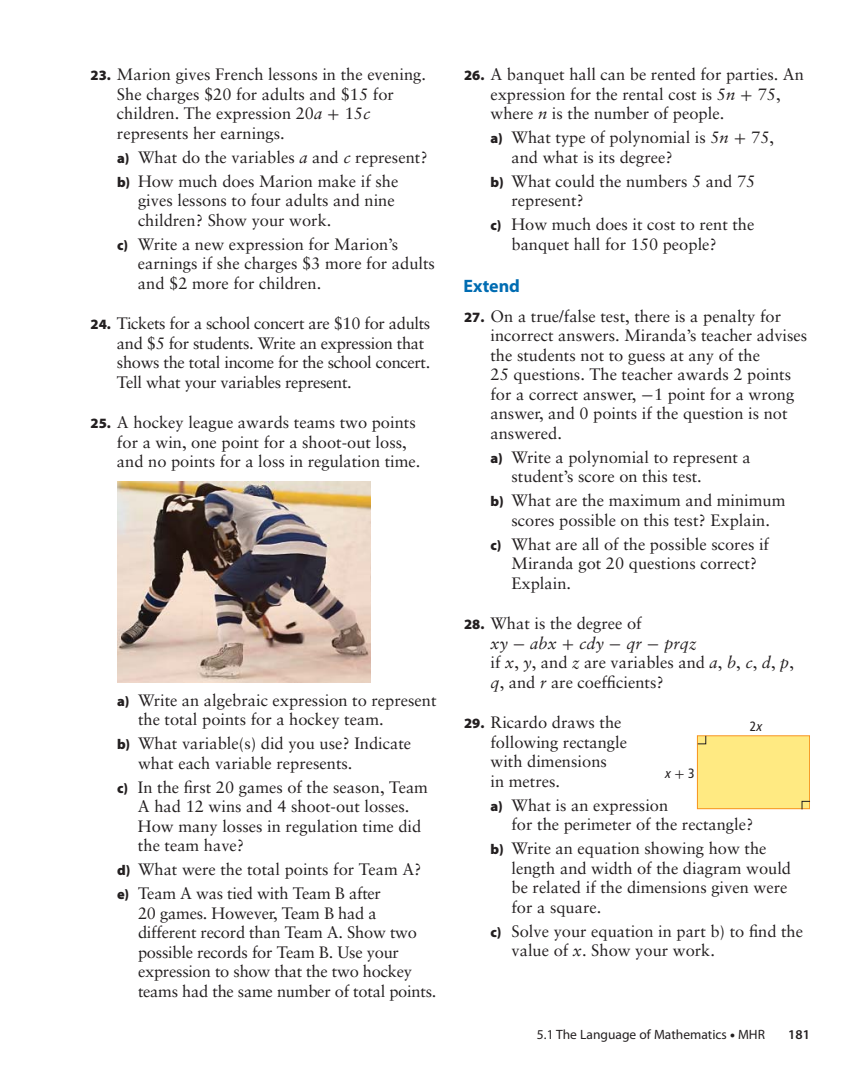
<style>
.page{position:relative;width:864px;height:1080px;background:#fff}
.page>*{position:absolute;margin:0;border:0;box-sizing:border-box;transform-origin:0 0}
.t1{font:700 18px "Myriad Pro";color:#006cb2}
.t2{font:16.5px/19.5px "Sabon";color:#231f20}
.t3{font:16.5px/19.5px "Sabon";letter-spacing:-.02em;color:#231f20}
.t4{font:13.5px "Myriad Pro";color:#231f20}
.t5{font:13.5px "Frutiger Cn Italics";color:#231f20}
.t6{font:600 13.5px "Myriad Pro";color:#231f20}
.t7{font:condensed 13.5px "Frutiger";color:#231f20}
.s1{font-family:"Myriad Pro";font-weight:900;font-size:14.25px}
.s2{font-style:italic}
.s3{font-family:"Uni Math"}
.s4{font-family:"Frutiger Cn Italics";font-stretch:normal}
.s5{font-family:"Frutiger";font-stretch:condensed}
.s6{font-weight:900}
</style>
<div class="page">
<img style="left:117px;top:481px;width:254px;height:201px">
<div style="left:697px;top:736px;width:113px;height:73px;background:#ffea82"></div>
<div style="left:697px;top:735px;width:113px;height:74px;border:1px solid #f7931d"></div>
<svg style="left:801px;top:801px;width:9px;height:9px"></svg>
<svg style="left:698px;top:736px;width:9px;height:9px"></svg>
<p class="t2" style="left:117px;top:66px;width:311px;text-indent:-26px"><span class="s1">23.</span> Marion gives French lessons in the evening.<br>She charges $20 for adults and $15 for children. The expression 20<span class="s2">a</span> <span class="s3">+</span> 15<span class="s2">c </span>represents her earnings.</p>
<p class="t2" style="left:117px;top:146px;width:312px;line-height:24px"><span class="s1">a)</span> What do the variables <span class="s2">a</span> and <span class="s2">c</span> represent? <span class="s1">b)</span> How much does Marion make if she</p>
<p class="t2" style="left:138px;top:192px;width:258px">gives lessons to four adults and nine children? Show your work.</p>
<p class="t2" style="left:138px;top:236px;width:299px;text-indent:-21px"><span class="s1">c)</span> Write a new expression for Marion’s earnings if she charges $3 more for adults and $2 more for children.</p>
<p class="t3" style="left:117px;top:315px;width:315px;text-indent:-26px"><span class="s1">24.</span> Tickets for a school concert are $10 for adults and $5 for students. Write an expression that shows the total income for the school concert.<br>Tell what your variables represent.</p>
<p class="t2" style="left:117px;top:414px;width:305px;text-indent:-26px"><span class="s1">25.</span> A hockey league awards teams two points for a win, one point for a shoot-out loss, and no points for a loss in regulation time.</p>
<p class="t2" style="left:138px;top:692px;width:300px;text-indent:-21px"><span class="s1">a)</span> Write an algebraic expression to represent the total points for a hockey team.</p>
<p class="t2" style="left:138px;top:735px;width:275px;text-indent:-21px"><span class="s1">b)</span> What variable(s) did you use? Indicate what each variable represents.</p>
<p class="t2" style="left:138px;top:779px;width:292px;text-indent:-21px"><span class="s1">c)</span> In the first 20 games of the season, Team<br>A had 12 wins and 4 shoot-out losses.<br>How many losses in regulation time did the team have?</p>
<p class="t2" style="left:117px;top:859px;width:306px;line-height:24px"><span class="s1">d)</span> What were the total points for Team A? <span class="s1">e)</span> Team A was tied with Team B after</p>
<p class="t2" style="left:138px;top:905px;width:300px">20 games. However, Team B had a different record than Team A. Show two possible records for Team B. Use your expression to show that the two hockey teams had the same number of total points.</p>
<p class="t2" style="left:490px;top:66px;width:315px;text-indent:-26px"><span class="s1">26.</span> A banquet hall can be rented for parties. An expression for the rental cost is 5<span class="s2">n</span> <span class="s3">+</span> 75, where <span class="s2">n</span> is the number of people.</p>
<p class="t2" style="left:512px;top:129px;width:264px;text-indent:-21px"><span class="s1">a)</span> What type of polynomial is 5<span class="s2">n</span> <span class="s3">+</span> 75, and what is its degree?</p>
<p class="t2" style="left:512px;top:173px;width:245px;text-indent:-21px"><span class="s1">b)</span> What could the numbers 5 and 75 represent?</p>
<p class="t2" style="left:512px;top:216px;width:244px;text-indent:-21px"><span class="s1">c)</span> How much does it cost to rent the banquet hall for 150 people?</p>
<p class="t1" style="left:464px;top:279px;width:58px">Extend</p>
<p class="t2" style="left:490px;top:308px;width:318px;text-indent:-26px"><span class="s1">27.</span> On a true/false test, there is a penalty for incorrect answers. Miranda’s teacher advises the students not to guess at any of the<br>25 questions. The teacher awards 2 points for a correct answer, <span class="s3">-</span>1 point for a wrong answer, and 0 points if the question is not answered.</p>
<p class="t2" style="left:512px;top:449px;width:241px;text-indent:-21px"><span class="s1">a)</span> Write a polynomial to represent a student’s score on this test.</p>
<p class="t2" style="left:490px;top:492px;width:297px;text-align:center"><span class="s1">b)</span> What are the maximum and minimum scores possible on this test? Explain.</p>
<p class="t2" style="left:512px;top:536px;width:259px;text-indent:-21px"><span class="s1">c)</span> What are all of the possible scores if<br>Miranda got 20 questions correct?<br>Explain.</p>
<p class="t2" style="left:490px;top:615px;width:305px;text-indent:-26px"><span class="s1">28.</span> What is the degree of<br><span class="s2">xy</span> <span class="s3">-</span> <span class="s2">abx</span> <span class="s3">+</span> <span class="s2">cdy</span> <span class="s3">-</span> <span class="s2">qr</span> <span class="s3">-</span> <span class="s2">prqz<br></span>if <span class="s2">x</span>, <span class="s2">y</span>, and <span class="s2">z</span> are variables and <span class="s2">a</span>, <span class="s2">b</span>, <span class="s2">c</span>, <span class="s2">d</span>, <span class="s2">p</span>, <span class="s2">q</span>, and <span class="s2">r</span> are coefficients?</p>
<p class="t2" style="left:464px;top:714px;width:159px"><span class="s1">29.</span> Ricardo draws the</p>
<p class="t7" style="left:750px;top:721px;width:14px">2<span class="s4">x</span></p>
<p class="t5" style="left:665px;top:766px;width:31px">x<span class="s3">+</span> <span class="s5">3</span></p>
<p class="t2" style="left:490px;top:734px;width:138px">following rectangle with dimensions<br>in metres.</p>
<p class="t2" style="left:512px;top:797px;width:243px;text-indent:-21px"><span class="s1">a)</span> What is an expression<br>for the perimeter of the rectangle?</p>
<p class="t2" style="left:512px;top:840px;width:281px;text-indent:-21px"><span class="s1">b)</span> Write an equation showing how the length and width of the diagram would be related if the dimensions given were for a square.</p>
<p class="t2" style="left:512px;top:923px;width:293px;text-indent:-21px"><span class="s1">c)</span> Solve your equation in part b) to find the value of <span class="s2">x</span>. Show your work.</p>
<p class="t4" style="left:537px;top:1030px;width:230px">5.1 The Language of Mathematics <span class="s6">•</span> MHR</p>
<p class="t6" style="left:788px;top:1030px;width:23px">181</p>
</div>
